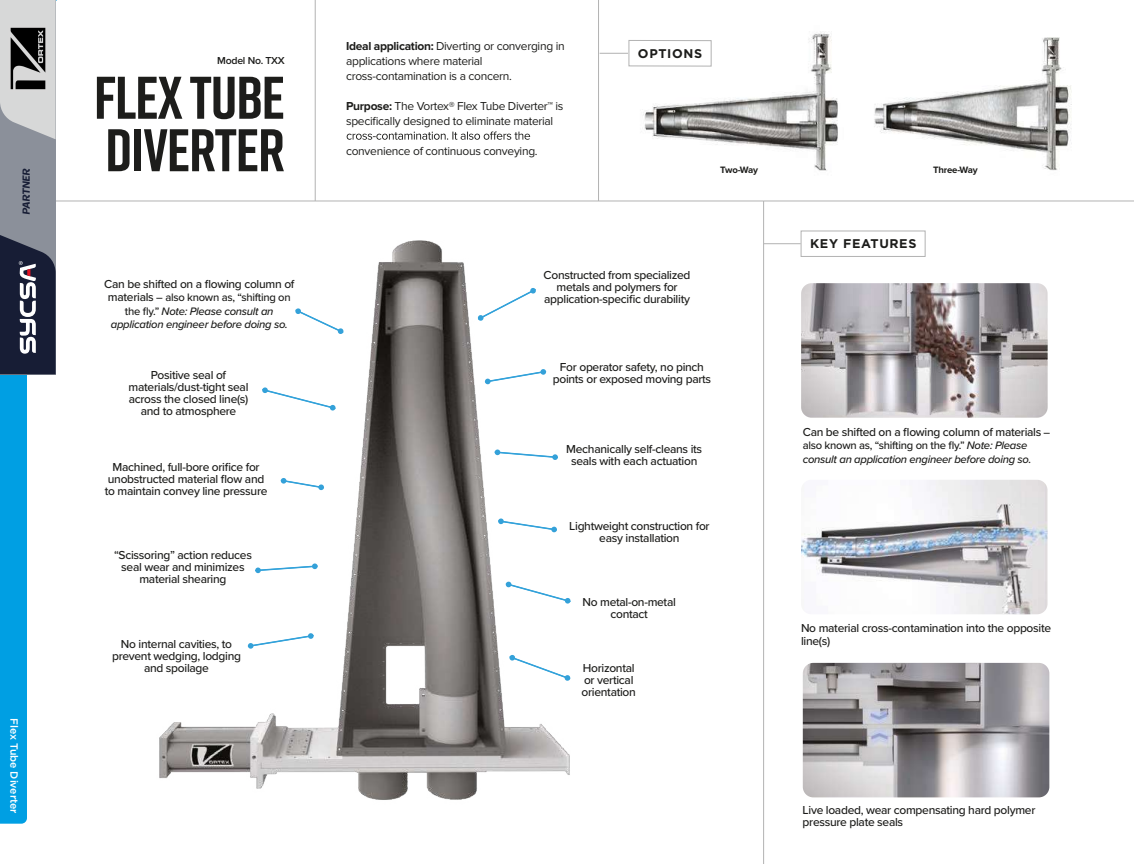
<style>
.page{position:relative;width:1134px;height:864px;background:#fff}
.page>*{position:absolute;margin:0;border:0;box-sizing:border-box;transform-origin:0 0}
.t1{font:700 60px/52.5px "Rift";letter-spacing:-.02em;color:#1d1d1b}
.t2{font:700 12.6px "Gotham";letter-spacing:.05em;color:#1d1d1b}
.t3{font:500 12px/12px "Proxima Nova";letter-spacing:-.025em;color:#1d1d1b;text-align:center}
.t4{font:12px/15px "Proxima Nova";letter-spacing:-.025em;color:#1d1d1b}
.t5{font:italic 500 11.25px/13.5px "Proxima Nova";letter-spacing:-.025em;color:#1d1d1b;text-align:center}
.t6{font:500 10.5px "Gotham";letter-spacing:-.01em;color:#fff}
.t7{font:600 10.5px "Proxima Nova";letter-spacing:-.025em;color:#1d1d1b}
.t8{font:700 9.6px "Proxima Nova";letter-spacing:-.025em;color:#1d1d1b}
.t9{font:italic 700 9.6px "Pais Alt";color:#171d35}
.s1{font-style:normal;font-size:12px}
.s2{font-style:normal}
.s3{font-weight:700}
.s4{font-size:11.25px}
</style>
<div class="page">
<hr style="left:0;top:201px;width:1134px;height:1px;background:#b2b2b2">
<hr style="left:598px;top:0;width:1px;height:201px;background:#b2b2b2">
<hr style="left:315px;top:0;width:1px;height:201px;background:#b2b2b2">
<hr style="left:763px;top:201px;width:1px;height:663px;background:#b2b2b2">
<hr style="left:763px;top:243px;width:38px;height:1px;background:#b2b2b2">
<hr style="left:600px;top:53px;width:37px;height:1px;background:#b2b2b2">
<img style="left:628px;top:31px;width:444px;height:140px">
<img style="left:138px;top:109px;width:452px;height:691px">
<svg style="left:347px;top:131px;width:183px;height:9px"></svg>
<img style="left:801px;top:283px;width:247px;height:135px">
<img style="left:801px;top:480px;width:247px;height:134px">
<img style="left:803px;top:663px;width:246px;height:134px">
<div style="left:801px;top:231px;width:125px;height:26px;background:#fff;border:1px solid #b2b2b2"></div>
<svg style="left:281px;top:478px;width:43px;height:12px"></svg>
<svg style="left:255px;top:563px;width:63px;height:10px"></svg>
<svg style="left:248px;top:633px;width:66px;height:16px"></svg>
<svg style="left:295px;top:308px;width:49px;height:26px"></svg>
<svg style="left:262px;top:387px;width:74px;height:24px"></svg>
<svg style="left:495px;top:449px;width:63px;height:11px"></svg>
<svg style="left:498px;top:518px;width:59px;height:13px"></svg>
<svg style="left:551px;top:526px;width:6px;height:7px"></svg>
<svg style="left:505px;top:581px;width:7px;height:7px"></svg>
<svg style="left:506px;top:583px;width:65px;height:21px"></svg>
<svg style="left:509px;top:655px;width:62px;height:26px"></svg>
<svg style="left:477px;top:288px;width:59px;height:33px"></svg>
<svg style="left:485px;top:369px;width:61px;height:15px"></svg>
<div style="left:629px;top:40px;width:82px;height:26px;background:#fff"></div>
<div style="left:629px;top:40px;width:83px;height:26px;border:1px solid #b2b2b2"></div>
<svg style="left:0;top:0;width:73px;height:824px"></svg>
<img style="left:8px;top:25px;width:39px;height:66px">
<p class="t9" style="left:20px;top:215px;width:48px;rotate:-90deg">PARTNER</p>
<p class="t6" style="left:21px;top:718px;width:97px;rotate:90deg">Flex Tube Diverter</p>
<p class="t7" style="left:217px;top:53px;width:69px">Model No. TXX</p>
<h1 class="t1" style="left:94px;top:70px;width:193px">Flex TUBE<br>DIVERTER</h1>
<p class="t3" style="left:104px;top:277px;width:192px">Can be shifted on a flowing column of</p>
<p class="t5" style="left:108px;top:290px;width:184px"><span class="s1">materials</span> <span class="s2">– also known as, “shifting on the fly.”</span> Note: Please consult an application engineer before doing so.</p>
<p class="t3" style="left:129px;top:368px;width:121px">Positive seal of materials/dust-tight seal across the closed line(s) and to atmosphere</p>
<p class="t3" style="left:105px;top:461px;width:164px">Machined, full-bore orifice for unobstructed material flow and to maintain convey line pressure</p>
<p class="t3" style="left:114px;top:549px;width:139px">“Scissoring” action reduces seal wear and minimizes material shearing</p>
<p class="t3" style="left:112px;top:638px;width:131px">No internal cavities, to prevent wedging, lodging and spoilage</p>
<p class="t4" style="left:346px;top:38px;width:220px"><span class="s3">Ideal application:</span> Diverting or converging in applications where material cross-contamination is a concern.</p>
<p class="t4" style="left:346px;top:98px;width:219px"><span class="s3">Purpose:</span> The Vortex® Flex Tube Diverter™ is specifically designed to eliminate material</p>
<p class="t4" style="left:346px;top:143px;width:193px">convenience of continuous conveying.</p>
<p class="t2" style="left:638px;top:45px;width:66px">OPTIONS</p>
<p class="t8" style="left:720px;top:164px;width:39px">Two-Way</p>
<p class="t8" style="left:933px;top:164px;width:46px">Three-Way</p>
<p class="t3" style="left:544px;top:268px;width:149px">Constructed from specialized metals and polymers for application-specific durability</p>
<p class="t3" style="left:553px;top:361px;width:160px">For operator safety, no pinch points or exposed moving parts</p>
<p class="t3" style="left:566px;top:443px;width:137px">Mechanically self-cleans its seals with each actuation</p>
<p class="t3" style="left:569px;top:519px;width:142px">Lightweight construction for easy installation</p>
<p class="t3" style="left:582px;top:595px;width:95px">No metal-on-metal contact</p>
<p class="t3" style="left:582px;top:661px;width:56px;text-align:left">Horizontal or vertical orientation</p>
<p class="t2" style="left:810px;top:235px;width:108px">KEY FEATURES</p>
<p class="t3" style="left:803px;top:425px;width:249px">Can be shifted on a flowing column of materials <span class="s4">–</span></p>
<p class="t5" style="left:803px;top:438px;width:230px;text-align:left"><span class="s2">also known as, “shifting on the fly.”</span> Note: Please consult an application engineer before doing so.</p>
<p class="t3" style="left:801px;top:621px;width:252px;line-height:13.5px;text-align:left">No material cross-contamination into the opposite line(s)</p>
<p class="t3" style="left:803px;top:803px;width:234px;text-align:left">Live loaded, wear compensating hard polymer pressure plate seals</p>
</div>
